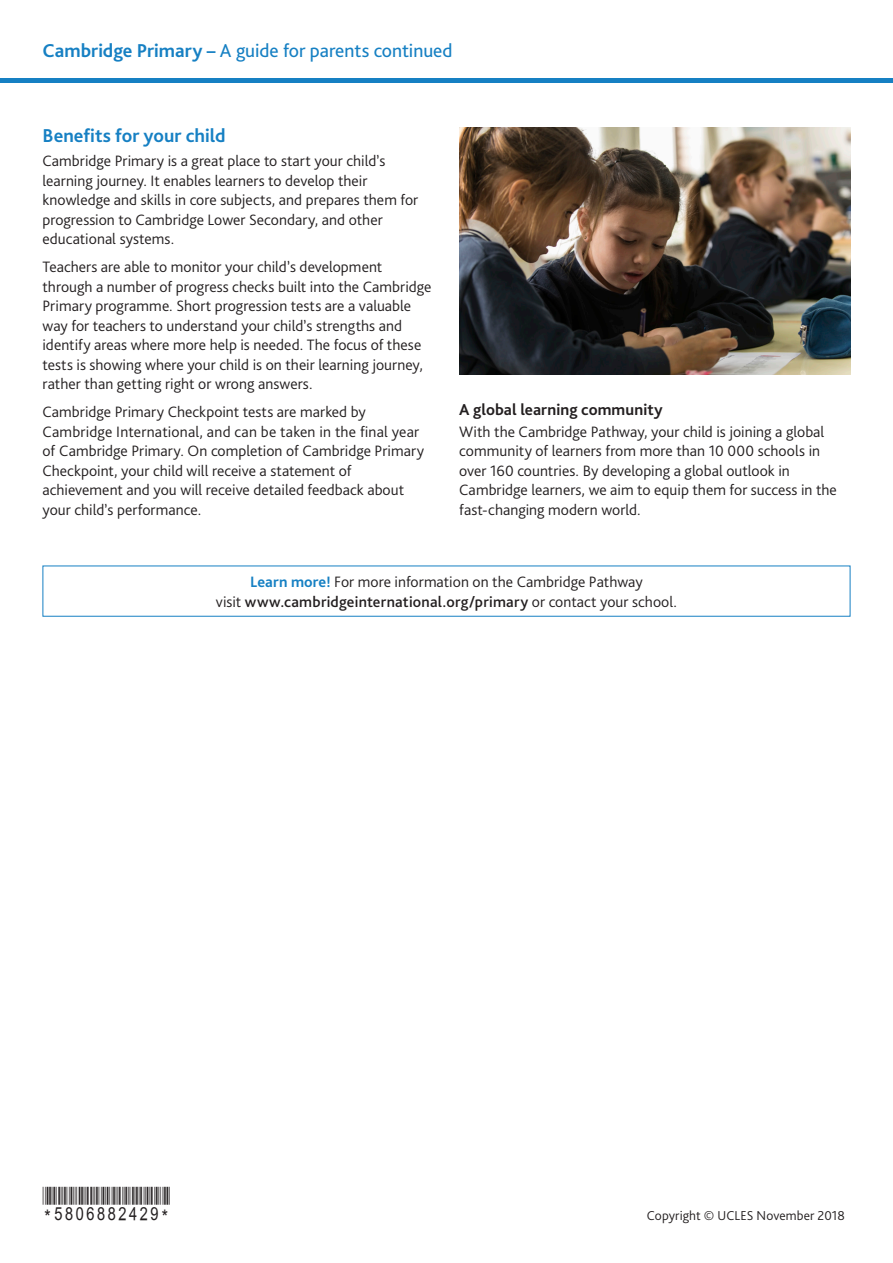
<style>
.page{position:relative;width:893px;height:1263px;background:#fff}
.page>*{position:absolute;margin:0;border:0;box-sizing:border-box;transform-origin:0 0}
.Subheading_1_blue{font:19.5px "Bliss Pro";letter-spacing:-.005em;color:#1680c3}
.Subheading_1_blue-2{font:700 19.5px "Bliss Pro";color:#1680c3}
.body_copy{font:18px "ABCC39 Short Text";letter-spacing:.01em;color:#231f20}
.Subheading_2{font:700 16.5px "Bliss Pro";letter-spacing:.005em;color:#231f20}
.body_copy-2{font:300 15.75px/19.5px "Bliss Pro";letter-spacing:.005em;color:#231f20}
.small_print{font:300 13.5px "Bliss Pro";letter-spacing:.01em;color:#231f20}
.s1{font-weight:700}
.s2{font-weight:700;color:#1680c3}
.s3{font-weight:500}
</style>
<div class="page">
<img style="left:459px;top:128px;width:391px;height:246px">
<hr style="left:0;top:78px;width:893px;height:4px;background:#1680c3">
<p class="Subheading_1_blue" style="left:43px;top:39px;width:412px"><span class="s1">Cambridge Primary –</span> A guide for parents continued</p>
<p class="Subheading_1_blue-2" style="left:43px;top:124px;width:185px">Benefits for your child</p>
<p class="body_copy-2" style="left:43px;top:151px;width:377px">Cambridge Primary is a great place to start your child’s learning journey. It enables learners to develop their knowledge and skills in core subjects, and prepares them for progression to Cambridge Lower Secondary, and other educational systems.</p>
<p class="body_copy-2" style="left:43px;top:257px;width:390px">Teachers are able to monitor your child’s development through a number of progress checks built into the Cambridge Primary programme. Short progression tests are a valuable way for teachers to understand your child’s strengths and identify areas where more help is needed. The focus of these tests is showing where your child is on their learning journey, rather than getting right or wrong answers.</p>
<p class="body_copy-2" style="left:43px;top:402px;width:383px">Cambridge Primary Checkpoint tests are marked by Cambridge International, and can be taken in the final year of Cambridge Primary. On completion of Cambridge Primary Checkpoint, your child will receive a statement of achievement and you will receive detailed feedback about your child’s performance.</p>
<p class="Subheading_2" style="left:459px;top:399px;width:205px">A global learning community</p>
<p class="body_copy-2" style="left:459px;top:421px;width:379px">With the Cambridge Pathway, your child is joining a global community of learners from more than 10 000 schools in over 160 countries. By developing a global outlook in Cambridge learners, we aim to equip them for success in the fast-changing modern world.</p>
<p class="body_copy-2" style="left:216px;top:572px;width:462px;text-align:center"><span class="s2">Learn more!</span> For more information on the Cambridge Pathway<br>visit <span class="s3">www.cambridgeinternational.org/primary</span> or contact your school.</p>
<p class="body_copy" style="left:43px;top:1204px;width:129px">*5806882429*</p>
<p class="small_print" style="left:647px;top:1207px;width:199px">Copyright © UCLES November 2018</p>
</div>
